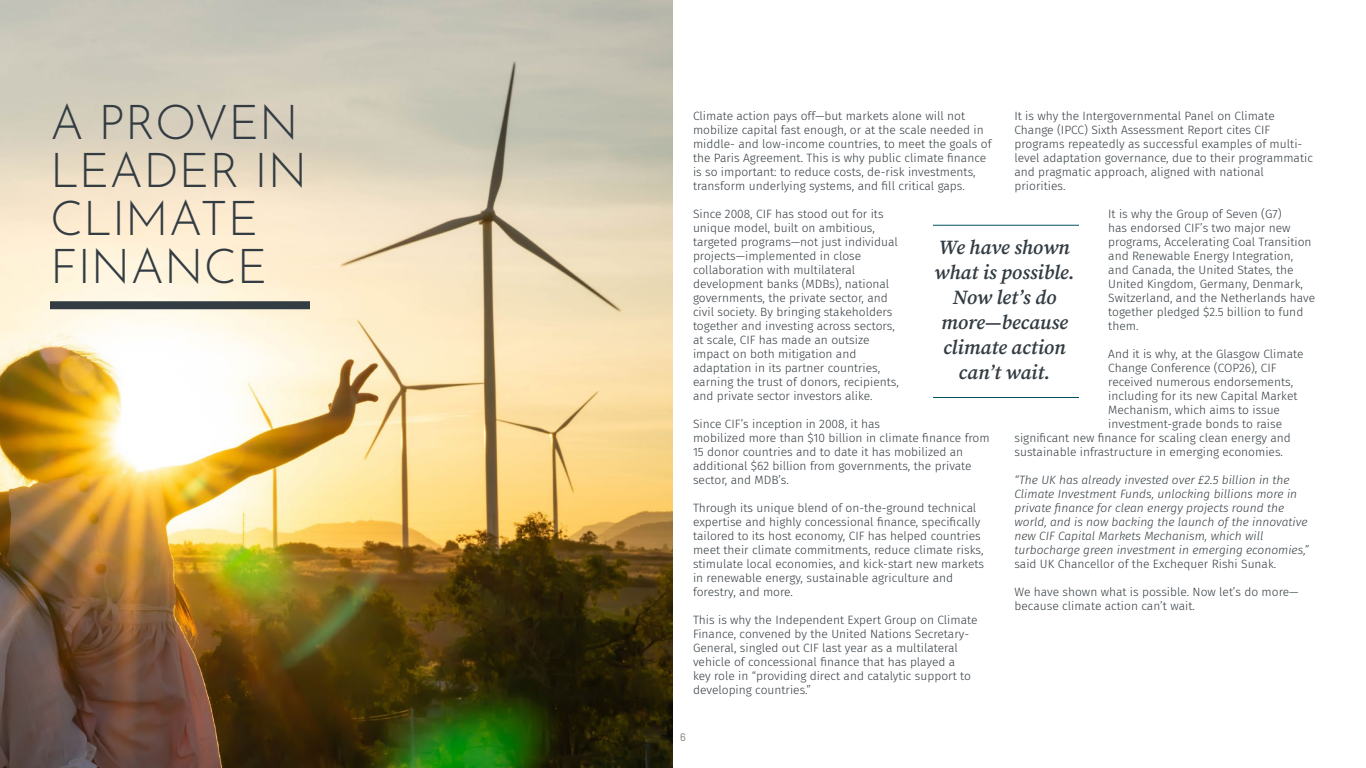
<style>
.page{position:relative;width:1366px;height:768px;background:#fff}
.page>*{position:absolute;margin:0;border:0;box-sizing:border-box;transform-origin:0 0}
.Heading_Level_1_unnu{font:100 48px/48px "Josefin Sans";color:#333c42}
.Quotes{font:italic 600 20px/25px "Source Serif Pro";letter-spacing:-.005em;color:#333c42;text-align:center}
.t1{font:300 12px/14px "Fira Sans";color:#333c42}
.t2{font:italic 300 12px/14px "Fira Sans";color:#333c42}
.t3{font:11px "Barlow";color:#807876}
.s1{font-style:normal}
</style>
<div class="page">
<img style="left:0;top:0;width:673px;height:768px">
<div style="left:50px;top:301px;width:260px;height:8px;background:#333c42"></div>
<hr style="left:933px;top:225px;width:146px;height:1px;background:#005360">
<hr style="left:933px;top:397px;width:146px;height:1px;background:#005360">
<p class="Heading_Level_1_unnu" style="left:50px;top:95px;width:259px">A PROVEN<br>LEADER IN<br>CLIMATE<br>FINANCE</p>
<p class="t1" style="left:1014px;top:109px;width:300px">It is why the Intergovernmental Panel on Climate Change (IPCC) Sixth Assessment Report cites CIF programs repeatedly as successful examples of multi&shy;level adaptation governance, due to their programmatic and pragmatic approach, aligned with national priorities.</p>
<p class="t1" style="left:693px;top:109px;width:300px">Climate action pays off—but markets alone will not mobilize capital fast enough, or at the scale needed in middle- and low-income countries, to meet the goals of the Paris Agreement. This is why public climate finance is so important: to reduce costs, de-risk investments, transform underlying systems, and fill critical gaps.</p>
<p class="t1" style="left:693px;top:207px;width:207px">Since 2008, CIF has stood out for its unique model, built on ambitious, targeted programs—not just individual projects—implemented in close collaboration with multilateral development banks (MDBs), national governments, the private sector, and civil society. By bringing stakeholders together and investing across sectors, at scale, CIF has made an outsize impact on both mitigation and adaptation in its partner countries, earning the trust of donors, recipients, and private sector investors alike.</p>
<p class="t1" style="left:693px;top:417px;width:298px">Since CIF’s inception in 2008, it has<br>mobilized more than $10 billion in climate finance from 15 donor countries and to date it has mobilized an additional $62 billion from governments, the private sector, and MDB’s.</p>
<p class="t1" style="left:693px;top:501px;width:293px">Through its unique blend of on-the-ground technical expertise and highly concessional finance, specifically tailored to its host economy, CIF has helped countries meet their climate commitments, reduce climate risks, stimulate local economies, and kick-start new markets in renewable energy, sustainable agriculture and forestry, and more.</p>
<p class="t1" style="left:693px;top:613px;width:286px">This is why the Independent Expert Group on Climate Finance, convened by the United Nations Secretary-General, singled out CIF last year as a multilateral vehicle of concessional finance that has played a<br>key role in “providing direct and catalytic support to developing countries.”</p>
<p class="t1" style="left:1108px;top:207px;width:208px">It is why the Group of Seven (G7)<br>has endorsed CIF’s two major new programs, Accelerating Coal Transition and Renewable Energy Integration, and Canada, the United States, the<br>United Kingdom, Germany, Denmark,<br>Switzerland, and the Netherlands have together pledged $2.5 billion to fund them.</p>
<p class="t1" style="left:1108px;top:347px;width:197px">And it is why, at the Glasgow Climate</p>
<p class="t1" style="left:1108px;top:361px;width:170px">Change Conference (COP26), CIF</p>
<p class="t1" style="left:1108px;top:375px;width:186px">received numerous endorsements,</p>
<p class="t1" style="left:1108px;top:389px;width:191px">including for its new Capital Market</p>
<p class="t1" style="left:1108px;top:403px;width:173px">Mechanism, which aims to issue</p>
<p class="t1" style="left:1108px;top:417px;width:175px">investment-grade bonds to raise</p>
<p class="t1" style="left:1014px;top:431px;width:278px">significant new finance for scaling clean energy and</p>
<p class="t1" style="left:1014px;top:445px;width:270px">sustainable infrastructure in emerging economies.</p>
<p class="t2" style="left:1014px;top:473px;width:296px">“The UK has already invested over £2.5 billion in the Climate Investment Funds, unlocking billions more in private finance for clean energy projects round the world, and is now backing the launch of the innovative new CIF Capital Markets Mechanism, which will turbocharge green investment in emerging economies,” <span class="s1">said UK Chancellor of the Exchequer Rishi Sunak.</span></p>
<p class="t1" style="left:1014px;top:585px;width:286px">We have shown what is possible. Now let’s do more— because climate action can’t wait.</p>
<p class="Quotes" style="left:934px;top:234px;width:142px">We have shown what is possible.<br>Now let’s do more—because climate action can’t wait.</p>
<p class="t3" style="left:680px;top:729px;width:7px">6</p>
</div>
